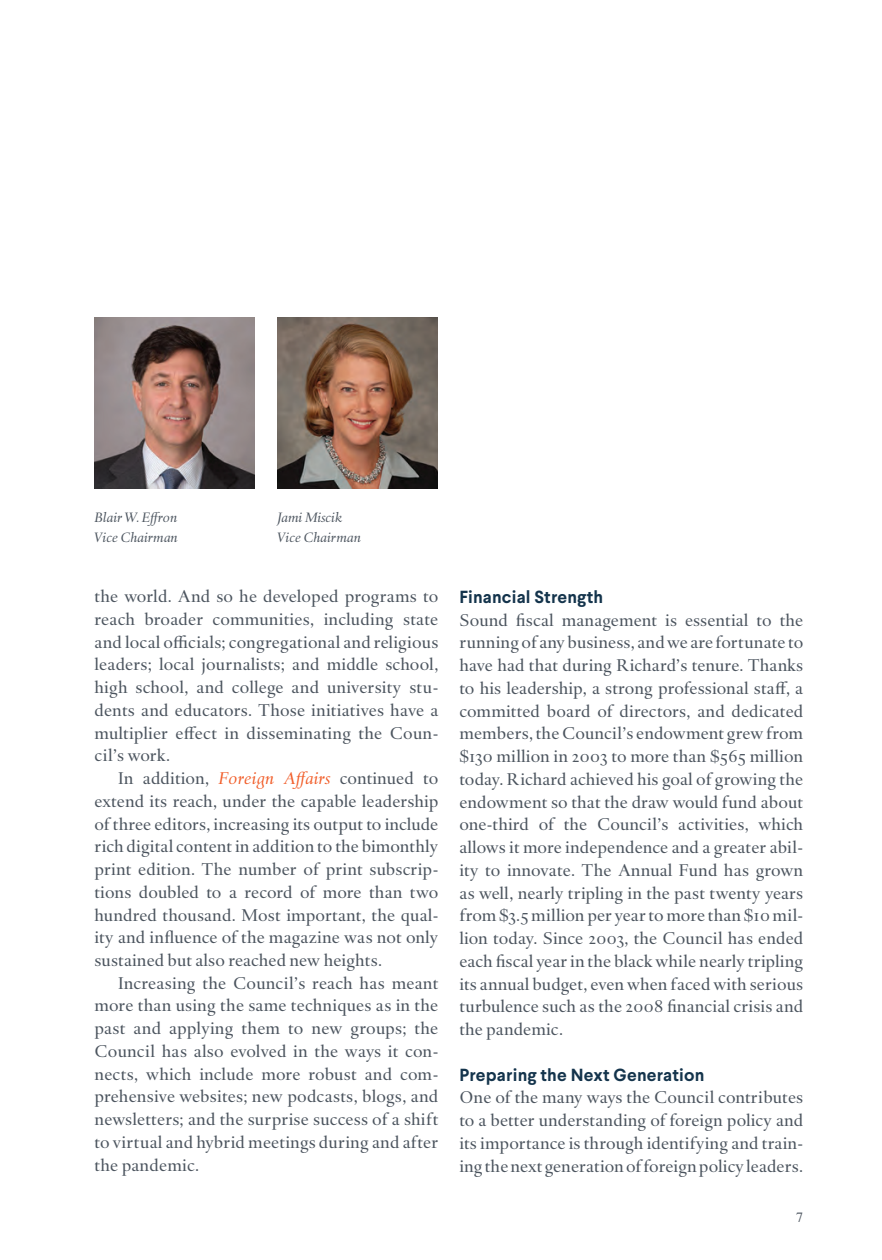
<style>
.page{position:relative;width:882px;height:1260px;background:#fff}
.page>*{position:absolute;margin:0;border:0;box-sizing:border-box;transform-origin:0 0}
.G-TXhyphenIndent_10{font:17.5px/22.8px "Haarlemmer MT Pro";letter-spacing:.01em;color:#4b545e;text-align:justify}
.G-TXhyphensNoIndent_10{font:17.5px/22.8px "Haarlemmer MT Pro";letter-spacing:.005em;color:#4b545e;text-align:justify}
.G-1head_above{font:700 17.5px "Larsseit";letter-spacing:.01em;color:#14344c}
.CT{font:italic 14px/19.2px "Haarlemmer MT Pro";color:#4b545e}
.t1{font:14px "Times";color:#4b545e}
.s1{font-style:italic;color:#f15d29}
</style>
<div class="page">
<img style="left:278px;top:318px;width:160px;height:170px">
<img style="left:94px;top:318px;width:160px;height:170px">
<p class="CT" style="left:95px;top:508px;width:85px">Blair W. Effron<br>Vice Chairman</p>
<p class="CT" style="left:278px;top:508px;width:85px">Jami Miscik<br>Vice Chairman</p>
<p class="G-TXhyphenIndent_10" style="left:94px;top:585px;width:345px">the world. And so he developed programs to reach broader communities, including state and local officials; congregational and religious leaders; local journalists; and middle school, high school, and college and university stu&shy;dents and educators. Those initiatives have a multiplier effect in disseminating the Coun&shy;cil’s work.</p>
<p class="G-TXhyphenIndent_10" style="left:94px;top:767px;width:345px;text-indent:24px">In addition, <span class="s1">Foreign Affairs</span> continued to extend its reach, under the capable leadership of three editors, increasing its output to include rich digital content in addition to the bimonthly print edition. The number of print subscrip&shy;tions doubled to a record of more than two hundred thousand. Most important, the qual&shy;ity and influence of the magazine was not only sustained but also reached new heights.</p>
<p class="G-TXhyphenIndent_10" style="left:94px;top:972px;width:345px;text-indent:24px">Increasing the Council’s reach has meant more than using the same techniques as in the past and applying them to new groups; the Council has also evolved in the ways it con&shy;nects, which include more robust and com&shy;prehensive websites; new podcasts, blogs, and newsletters; and the surprise success of a shift to virtual and hybrid meetings during and after the pandemic.</p>
<p class="G-1head_above" style="left:459px;top:585px;width:145px">Financial Strength</p>
<p class="G-TXhyphensNoIndent_10" style="left:459px;top:609px;width:345px">Sound fiscal management is essential to the running of any business, and we are fortunate to have had that during Richard’s tenure. Thanks to his leadership, a strong professional staff, a committed board of directors, and dedicated members, the Council’s endowment grew from $130 million in 2003 to more than $565 million today. Richard achieved his goal of growing the endowment so that the draw would fund about one-third of the Council’s activities, which allows it more independence and a greater abil&shy;ity to innovate. The Annual Fund has grown as well, nearly tripling in the past twenty years from $3.5 million per year to more than $10 mil&shy;lion today. Since 2003, the Council has ended each fiscal year in the black while nearly tripling its annual budget, even when faced with serious turbulence such as the 2008 financial crisis and the pandemic.</p>
<p class="G-1head_above" style="left:459px;top:1063px;width:247px">Preparing the Next Generation</p>
<p class="G-TXhyphensNoIndent_10" style="left:459px;top:1087px;width:345px">One of the many ways the Council contributes to a better understanding of foreign policy and its importance is through identifying and train&shy;ing the next generation of foreign policy leaders.</p>
<p class="t1" style="left:796px;top:1204px;width:8px">7</p>
</div>
